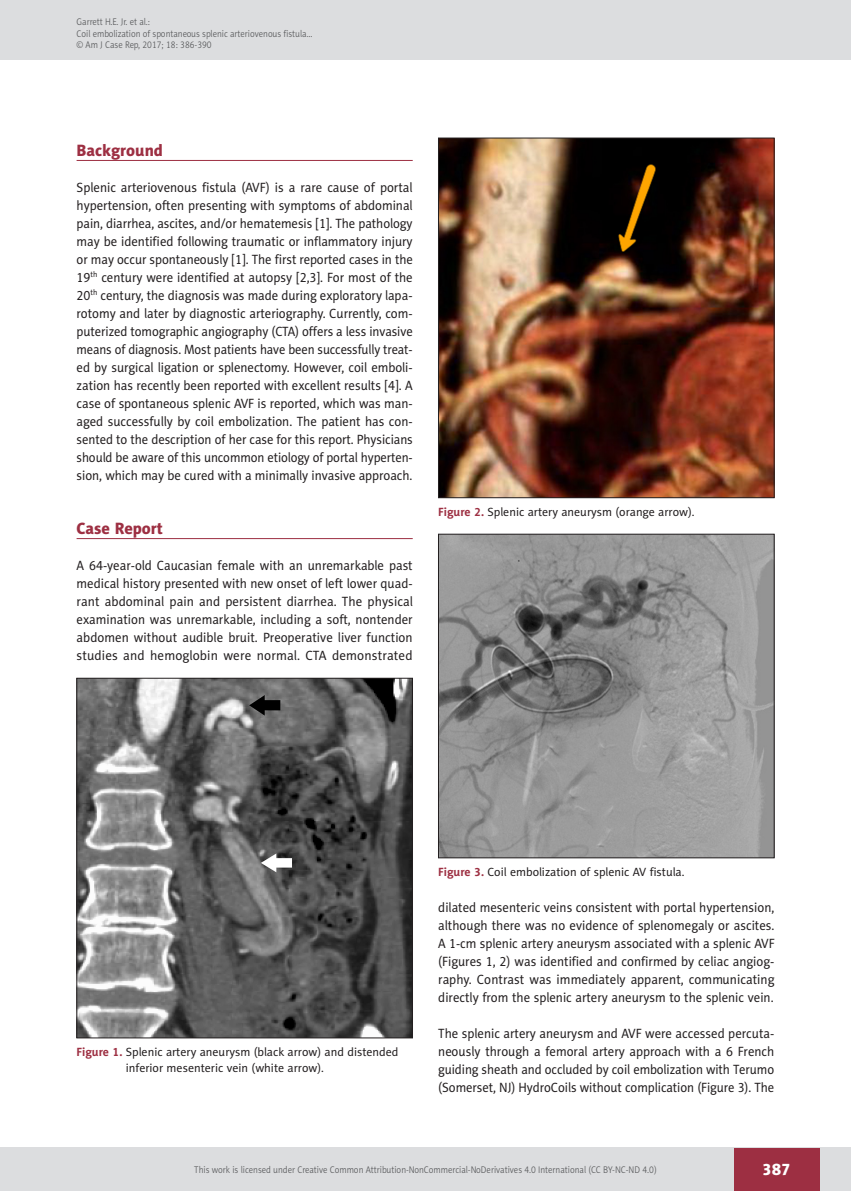
<style>
.page{position:relative;width:851px;height:1191px;background:#fff}
.page>*{position:absolute;margin:0;border:0;box-sizing:border-box;transform-origin:0 0}
.AJCR_Headline_1{font:16.5px "Naomi Sans EFN Heavy";color:#9d2f42}
.t1{font:16.5px "Naomi Sans EFN Heavy";color:#fff}
.AJCR_Body{font:13.5px/18px "Naomi Sans EFN";letter-spacing:-.005em;color:#231f20;text-align:justify;scale:.95 1}
.AJCR_Rycina_tytul{font:12px/15.8px "Naomi Sans EFN";color:#231f20}
.AJCR_pagina_zywa{font:9.75px/11.2px "Naomi Sans EFN Light";color:#57585a;scale:.9 1}
.AJCR_pagina_sygnatur{font:9.75px "Naomi Sans EFN Light";color:#57585a;scale:.9 1}
.s1{font-weight:700;color:#9d2f42}
</style>
<div class="page">
<hr style="left:77px;top:160px;width:335px;height:1px;background:#9d2f42">
<hr style="left:77px;top:538px;width:335px;height:1px;background:#9d2f42">
<img style="left:79px;top:680px;width:331px;height:356px">
<div style="left:77px;top:678px;width:335px;height:360px;border:1px solid #231f20"></div>
<img style="left:440px;top:536px;width:332px;height:320px">
<div style="left:438px;top:534px;width:336px;height:324px;border:1px solid #231f20"></div>
<img style="left:440px;top:140px;width:332px;height:356px">
<div style="left:438px;top:138px;width:336px;height:360px;border:1px solid #231f20"></div>
<div style="left:0;top:1148px;width:850px;height:43px;background:#dcdddf"></div>
<div style="left:733px;top:1147px;width:86px;height:43px;background:#9d2f42"></div>
<div style="left:0;top:0;width:850px;height:60px;background:#dcdddf"></div>
<p class="AJCR_pagina_zywa" style="left:77px;top:16px;width:263px">Garrett H.E. Jr. et al.:<br>Coil embolization of spontaneous splenic arteriovenous fistula…</p>
<p class="AJCR_pagina_sygnatur" style="left:77px;top:39px;width:152px">© Am J Case Rep, 2017; 18: 386-390</p>
<p class="AJCR_Headline_1" style="left:77px;top:140px;width:88px">Background</p>
<p class="AJCR_Body" style="left:77px;top:178px;width:355px">Splenic arteriovenous fistula (AVF) is a rare cause of portal hypertension, often presenting with symptoms of abdominal pain, diarrhea, ascites, and/or hematemesis [1]. The pathology may be identified following traumatic or inflammatory injury or may occur spontaneously [1]. The first reported cases in the 19<sup>th</sup> century were identified at autopsy [2,3]. For most of the 20<sup>th</sup> century, the diagnosis was made during exploratory lapa&shy;rotomy and later by diagnostic arteriography. Currently, com&shy;puterized tomographic angiography (CTA) offers a less invasive means of diagnosis. Most patients have been successfully treat&shy;ed by surgical ligation or splenectomy. However, coil emboli&shy;zation has recently been reported with excellent results [4]. A case of spontaneous splenic AVF is reported, which was man&shy;aged successfully by coil embolization. The patient has con&shy;sented to the description of her case for this report. Physicians should be aware of this uncommon etiology of portal hyperten&shy;sion, which may be cured with a minimally invasive approach.</p>
<p class="AJCR_Headline_1" style="left:77px;top:518px;width:88px">Case Report</p>
<p class="AJCR_Body" style="left:77px;top:556px;width:355px">A 64-year-old Caucasian female with an unremarkable past medical history presented with new onset of left lower quad&shy;rant abdominal pain and persistent diarrhea. The physical examination was unremarkable, including a soft, nontender abdomen without audible bruit. Preoperative liver function studies and hemoglobin were normal. CTA demonstrated</p>
<p class="AJCR_Rycina_tytul" style="left:438px;top:504px;width:258px"><span class="s1">Figure 2.</span> Splenic artery aneurysm (orange arrow).</p>
<p class="AJCR_Rycina_tytul" style="left:126px;top:1044px;width:274px;text-indent:-49px"><span class="s1">Figure 1.</span> Splenic artery aneurysm (black arrow) and distended inferior mesenteric vein (white arrow).</p>
<p class="AJCR_Rycina_tytul" style="left:438px;top:864px;width:248px"><span class="s1">Figure 3.</span> Coil embolization of splenic AV fistula.</p>
<p class="AJCR_Body" style="left:438px;top:898px;width:355px">dilated mesenteric veins consistent with portal hypertension, although there was no evidence of splenomegaly or ascites.<br>A 1-cm splenic artery aneurysm associated with a splenic AVF (Figures 1, 2) was identified and confirmed by celiac angiog&shy;raphy. Contrast was immediately apparent, communicating directly from the splenic artery aneurysm to the splenic vein.</p>
<p class="AJCR_Body" style="left:438px;top:1024px;width:355px">The splenic artery aneurysm and AVF were accessed percuta&shy;neously through a femoral artery approach with a 6 French guiding sheath and occluded by coil embolization with Terumo (Somerset, NJ) HydroCoils without complication (Figure 3). The</p>
<p class="AJCR_pagina_zywa" style="left:194px;top:1164px;width:515px">This work is licensed under Creative Common Attribution-NonCommercial-NoDerivatives 4.0 International (CC BY-NC-ND 4.0)</p>
<p class="t1" style="left:762px;top:1159px;width:30px">387</p>
</div>
